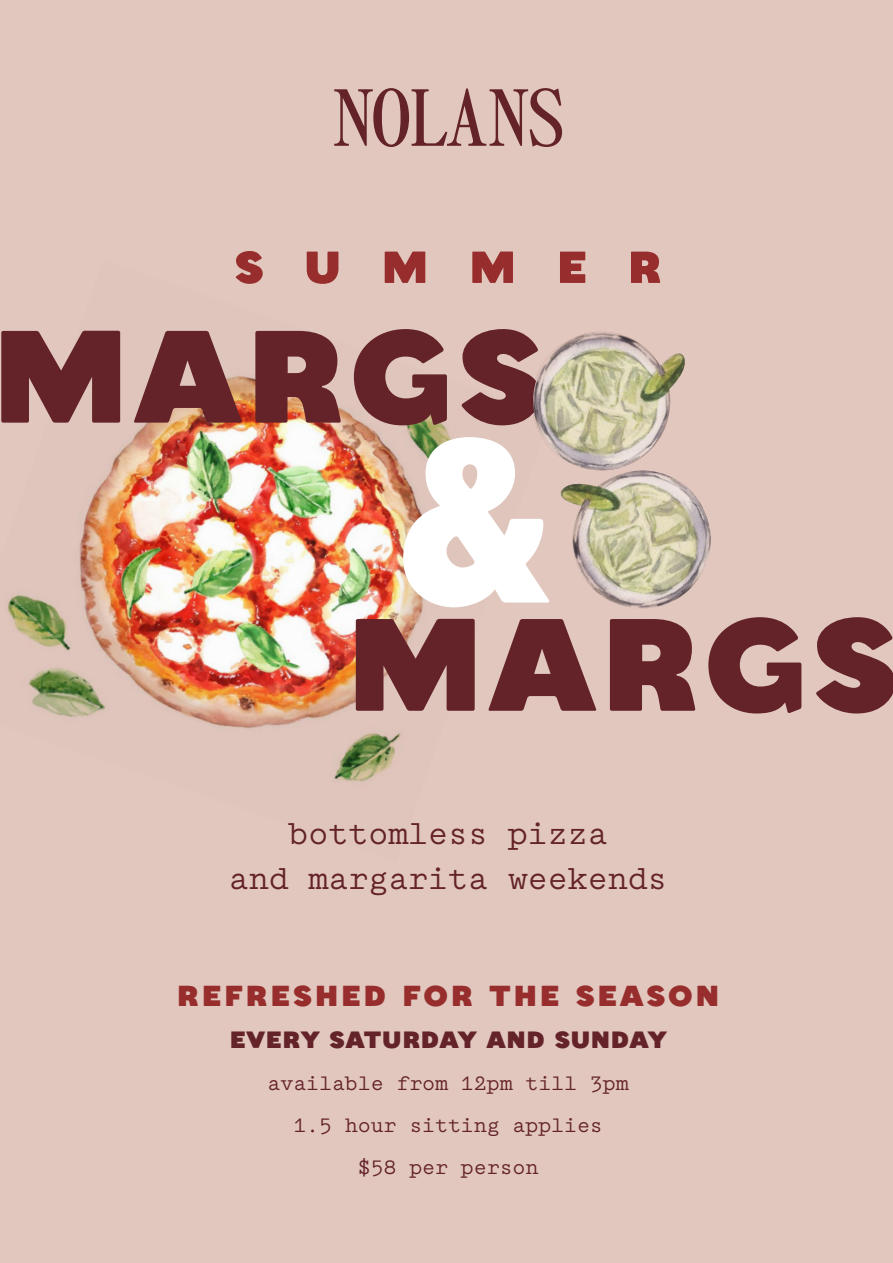
<style>
.page{position:relative;width:893px;height:1263px;background:#e1c7be}
.page>*{position:absolute;margin:0;border:0;box-sizing:border-box;transform-origin:0 0}
.t1{font:900 324.3px "Gordon";color:#fff}
.t2{font:900 183.45px "Gordon";color:#642229}
.t3{font:900 62.7px "Gordon";letter-spacing:.625em;color:#972e2d}
.t4{font:900 40.5px "Gordon";letter-spacing:.05em;color:#972e2d}
.t5{font:900 33px "Gordon";color:#642229}
.t6{font:32.55px/45.3px "Garton";letter-spacing:-.04em;color:#642229;text-align:center}
.t7{font:21px/42px "Garton";letter-spacing:-.04em;color:#642229;text-align:center}
</style>
<div class="page">
<svg style="left:334px;top:88px;width:228px;height:59px"></svg>
<img style="left:7px;top:375px;width:447px;height:407px">
<svg style="left:560px;top:331px;width:151px;height:278px"></svg>
<img style="left:531px;top:332px;width:155px;height:148px">
<h3 class="t3" style="left:234px;top:237px;width:430px">SUMMER</h3>
<h2 class="t2" style="left:-10px;top:287px;width:557px">MARGS</h2>
<h1 class="t1" style="left:337px;top:363px;width:272px">&amp;</h1>
<h2 class="t2" style="left:345px;top:575px;width:557px">MARGS</h2>
<h3 class="t6" style="left:228px;top:811px;width:442px">bottomless pizza<br>and margarita weekends</h3>
<h3 class="t4" style="left:177px;top:976px;width:545px">REFRESHED FOR THE SEASON</h3>
<h3 class="t5" style="left:230px;top:1024px;width:439px">EVERY SATURDAY AND SUNDAY</h3>
<p class="t7" style="left:267px;top:1063px;width:363px">available from 12pm till 3pm<br>1.5 hour sitting applies<br>$58 per person</p>
</div>
